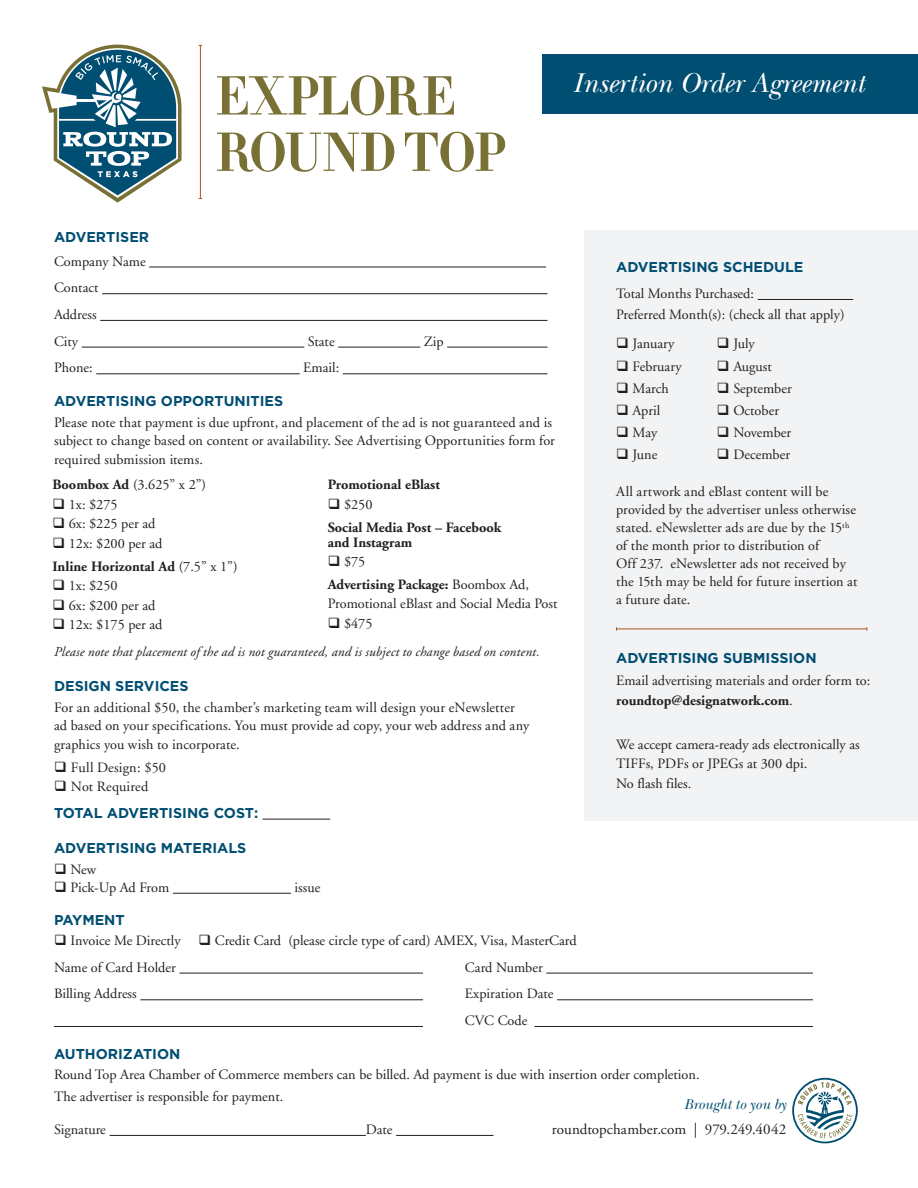
<style>
.page{position:relative;width:918px;height:1188px;background:#fff}
.page>*{position:absolute;margin:0;border:0;box-sizing:border-box;transform-origin:0 0}
.t1{font:54px/56.4px "Didot HTF B06 Bold";letter-spacing:-.015em;color:#797036}
.t2{font:28.5px "New Baskerville Italic Os F";color:#fff}
.t3{font:15px "Adobe Garamond";color:#231f20}
.t4{font:15px "New Baskerville Italic Os F";letter-spacing:.005em;color:#004e71}
.t5{font:14.25px/18px "Adobe Garamond";color:#231f20}
.t6{font:700 14.25px "Gotham";color:#004e71}
.t7{font:700 14.25px/15px "Adobe Garamond";color:#231f20}
.t8{font:italic 13.5px "Adobe Garamond";letter-spacing:.01em;color:#231f20}
.s1{font-family:"Gotham";font-weight:700;color:#004e71}
.s2{font-weight:700}
.s3{font-weight:400}
</style>
<div class="page">
<svg style="left:42px;top:45px;width:140px;height:158px"></svg>
<hr style="left:200px;top:45px;width:1px;height:154px;background:#aa541c">
<svg style="left:792px;top:1078px;width:66px;height:65px"></svg>
<hr style="left:149px;top:267px;width:397px;height:1px;background:#231f20">
<hr style="left:102px;top:293px;width:445px;height:1px;background:#231f20">
<hr style="left:100px;top:320px;width:448px;height:1px;background:#231f20">
<hr style="left:82px;top:347px;width:222px;height:1px;background:#231f20">
<hr style="left:338px;top:347px;width:82px;height:1px;background:#231f20">
<hr style="left:447px;top:347px;width:101px;height:1px;background:#231f20">
<hr style="left:96px;top:373px;width:204px;height:1px;background:#231f20">
<hr style="left:343px;top:373px;width:205px;height:1px;background:#231f20">
<hr style="left:179px;top:973px;width:244px;height:1px;background:#231f20">
<hr style="left:546px;top:973px;width:267px;height:1px;background:#231f20">
<hr style="left:140px;top:999px;width:283px;height:1px;background:#231f20">
<hr style="left:557px;top:999px;width:256px;height:1px;background:#231f20">
<hr style="left:54px;top:1026px;width:369px;height:1px;background:#231f20">
<hr style="left:535px;top:1026px;width:278px;height:1px;background:#231f20">
<hr style="left:262px;top:819px;width:68px;height:1px;background:#231f20">
<hr style="left:173px;top:893px;width:118px;height:1px;background:#231f20">
<div style="left:584px;top:230px;width:334px;height:591px;background:#f2f3f4"></div>
<div style="left:542px;top:54px;width:376px;height:60px;background:#004e71"></div>
<hr style="left:758px;top:299px;width:95px;height:1px;background:#231f20">
<hr style="left:110px;top:1135px;width:256px;height:1px;background:#231f20">
<hr style="left:396px;top:1135px;width:97px;height:1px;background:#231f20">
<hr style="left:617px;top:629px;width:250px;height:1px;background:#aa541c">
<p class="t1" style="left:215px;top:68px;width:293px">EXPLORE<br>ROUND TOP</p>
<p class="t2" style="left:572px;top:67px;width:294px">Insertion Order Agreement</p>
<p class="t5" style="left:54px;top:225px;width:97px;line-height:24px"><span class="s1">ADVERTISER<br></span>Company Name</p>
<p class="t5" style="left:54px;top:279px;width:46px">Contact</p>
<p class="t5" style="left:54px;top:306px;width:44px">Address</p>
<p class="t5" style="left:54px;top:333px;width:26px">City</p>
<p class="t5" style="left:308px;top:333px;width:28px">State</p>
<p class="t5" style="left:424px;top:333px;width:21px">Zip</p>
<p class="t5" style="left:54px;top:359px;width:40px">Phone:</p>
<p class="t5" style="left:303px;top:359px;width:37px">Email:</p>
<p class="t6" style="left:54px;top:392px;width:231px">ADVERTISING OPPORTUNITIES</p>
<p class="t5" style="left:54px;top:414px;width:502px">Please note that payment is due upfront, and placement of the ad is not guaranteed and is subject to change based on content or availability. See Advertising Opportunities form for</p>
<p class="t5" style="left:54px;top:451px;width:151px">required submission items.</p>
<p class="t5" style="left:52px;top:476px;width:155px"><span class="s2">Boombox Ad</span> (3.625” x 2”)</p>
<p class="t5" style="left:52px;top:496px;width:67px">❑ 1x: $275</p>
<p class="t5" style="left:52px;top:515px;width:104px">❑ 6x: $225 per ad</p>
<p class="t5" style="left:52px;top:535px;width:112px">❑ 12x: $200 per ad</p>
<p class="t7" style="left:52px;top:559px;width:187px">Inline Horizontal Ad <span class="s3">(7.5” x 1”)</span></p>
<p class="t5" style="left:52px;top:577px;width:67px">❑ 1x: $250</p>
<p class="t5" style="left:52px;top:596px;width:104px">❑ 6x: $200 per ad</p>
<p class="t5" style="left:52px;top:616px;width:112px">❑ 12x: $175 per ad</p>
<p class="t7" style="left:328px;top:478px;width:114px">Promotional eBlast</p>
<p class="t5" style="left:328px;top:496px;width:46px">❑ $250</p>
<p class="t7" style="left:328px;top:520px;width:175px">Social Media Post – Facebook and Instagram</p>
<p class="t5" style="left:328px;top:553px;width:39px">❑ $75</p>
<p class="t5" style="left:328px;top:575px;width:231px;line-height:19.5px"><span class="s2">Advertising Package:</span> Boombox Ad,<br>Promotional eBlast and Social Media Post</p>
<p class="t5" style="left:328px;top:615px;width:46px">❑ $475</p>
<p class="t8" style="left:54px;top:645px;width:487px">Please note that placement of the ad is not guaranteed, and is subject to change based on content.</p>
<p class="t6" style="left:54px;top:678px;width:136px">DESIGN SERVICES</p>
<p class="t5" style="left:54px;top:699px;width:477px">For an additional $50, the chamber’s marketing team will design your eNewsletter ad based on your specifications. You must provide ad copy, your web address and any</p>
<p class="t5" style="left:54px;top:736px;width:187px">graphics you wish to incorporate.</p>
<p class="t5" style="left:54px;top:758px;width:113px">❑ Full Design: $50</p>
<p class="t5" style="left:54px;top:778px;width:96px">❑ Not Required</p>
<p class="t6" style="left:54px;top:804px;width:206px">TOTAL ADVERTISING COST:</p>
<p class="t6" style="left:54px;top:840px;width:194px">ADVERTISING MATERIALS</p>
<p class="t5" style="left:54px;top:861px;width:44px">❑ New</p>
<p class="t5" style="left:54px;top:879px;width:117px">❑ Pick-Up Ad From</p>
<p class="t5" style="left:295px;top:879px;width:27px">issue</p>
<p class="t6" style="left:616px;top:259px;width:189px">ADVERTISING SCHEDULE</p>
<p class="t5" style="left:616px;top:285px;width:139px">Total Months Purchased:</p>
<p class="t5" style="left:616px;top:306px;width:230px">Preferred Month(s): (check all that apply)</p>
<p class="t5" style="left:717px;top:335px;width:39px">❑ July</p>
<p class="t5" style="left:717px;top:357px;width:56px">❑ August</p>
<p class="t5" style="left:717px;top:380px;width:76px">❑ September</p>
<p class="t5" style="left:717px;top:402px;width:64px">❑ October</p>
<p class="t5" style="left:717px;top:424px;width:76px">❑ November</p>
<p class="t5" style="left:717px;top:446px;width:75px">❑ December</p>
<p class="t5" style="left:616px;top:483px;width:243px">All artwork and eBlast content will be provided by the advertiser unless otherwise stated. eNewsletter ads are due by the 15<sup>th </sup>of the month prior to distribution of<br>Off 237. eNewsletter ads not received by the 15th may be held for future insertion at a future date.</p>
<p class="t5" style="left:616px;top:335px;width:60px">❑ January</p>
<p class="t5" style="left:616px;top:357px;width:67px">❑ February</p>
<p class="t5" style="left:616px;top:380px;width:54px">❑ March</p>
<p class="t5" style="left:616px;top:402px;width:46px">❑ April</p>
<p class="t5" style="left:616px;top:424px;width:43px">❑ May</p>
<p class="t5" style="left:616px;top:446px;width:43px">❑ June</p>
<p class="t6" style="left:616px;top:650px;width:202px">ADVERTISING SUBMISSION</p>
<p class="t5" style="left:616px;top:671px;width:256px;line-height:19.5px">Email advertising materials and order form to: <span class="s2">roundtop@designatwork.com</span>.</p>
<p class="t5" style="left:616px;top:735px;width:245px;line-height:19.5px">We accept camera-ready ads electronically as<br>TIFFs, PDFs or JPEGs at 300 dpi.<br>No flash files.</p>
<p class="t6" style="left:54px;top:912px;width:72px">PAYMENT</p>
<p class="t5" style="left:54px;top:932px;width:524px">❑ Invoice Me Directly ❑ Credit Card (please circle type of card) AMEX, Visa, MasterCard</p>
<p class="t5" style="left:54px;top:959px;width:123px">Name of Card Holder</p>
<p class="t5" style="left:465px;top:959px;width:79px">Card Number</p>
<p class="t5" style="left:54px;top:985px;width:84px">Billing Address</p>
<p class="t5" style="left:465px;top:985px;width:90px">Expiration Date</p>
<p class="t5" style="left:465px;top:1012px;width:64px">CVC Code</p>
<p class="t5" style="left:54px;top:1045px;width:647px;line-height:19.5px"><span class="s1">AUTHORIZATION<br></span>Round Top Area Chamber of Commerce members can be billed. Ad payment is due with insertion order completion.</p>
<p class="t5" style="left:54px;top:1088px;width:231px">The advertiser is responsible for payment.</p>
<p class="t4" style="left:684px;top:1095px;width:104px">Brought to you by</p>
<p class="t3" style="left:552px;top:1121px;width:236px">roundtopchamber.com | 979.249.4042</p>
<p class="t5" style="left:54px;top:1121px;width:53px">Signature</p>
<p class="t5" style="left:366px;top:1121px;width:28px">Date</p>
</div>
